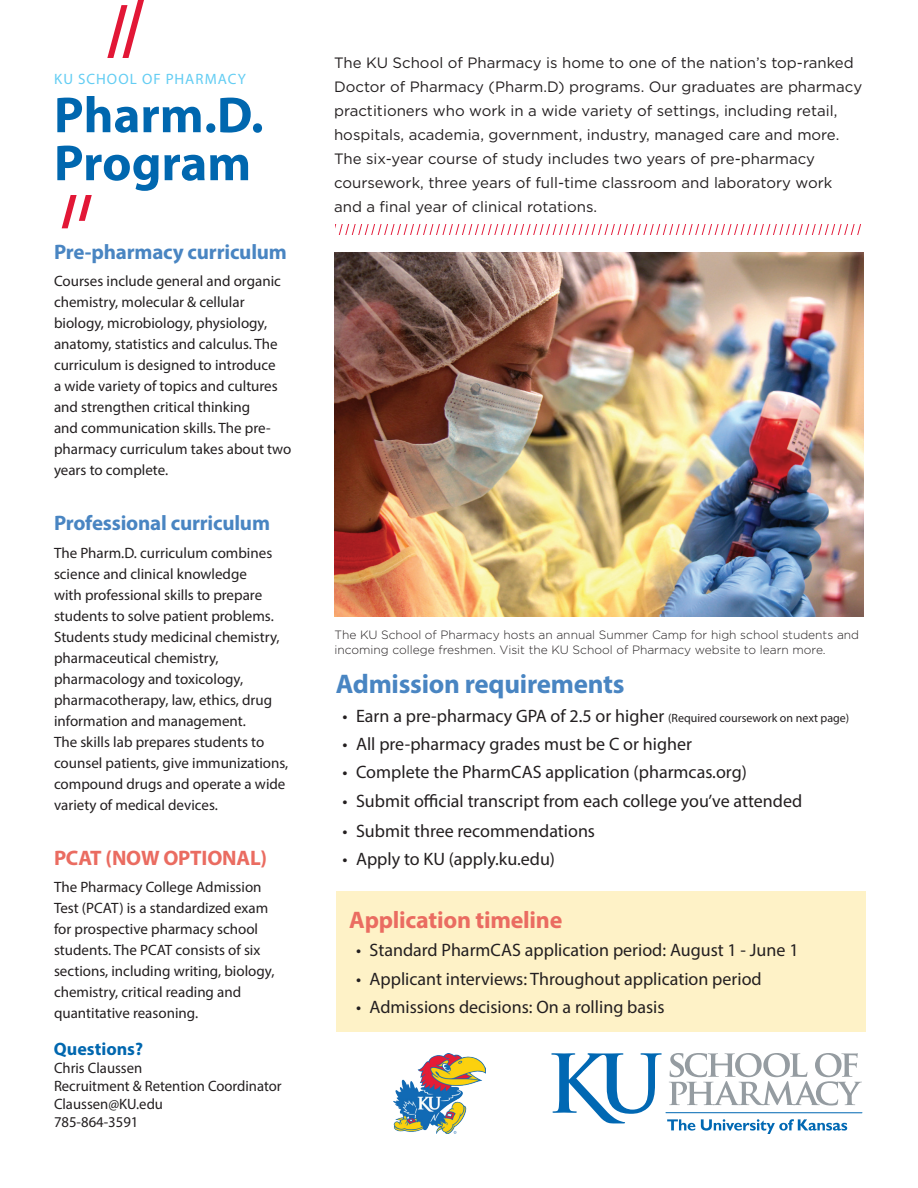
<style>
.page{position:relative;width:918px;height:1188px;background:#fff}
.page>*{position:absolute;margin:0;border:0;box-sizing:border-box;transform-origin:0 0}
.t1{font:700 51px/48px "Myriad Pro";color:#0067af}
.t2{font:700 27px "Myriad Pro";letter-spacing:-.01em;color:#4985c2}
.t3{font:700 24px "Myriad Pro";letter-spacing:-.01em;color:#ea6c61}
.t4{font:700 21px "Myriad Pro";letter-spacing:-.01em;color:#4985c2}
.t5{font:700 21px "Myriad Pro";letter-spacing:-.01em;color:#ea6c61}
.t6{font:18px "Myriad Pro";color:#231f20}
.t7{font:700 18px "Myriad Pro";color:#0067af}
.t8{font:15px/21px "Myriad Pro";color:#231f20}
.t9{font:15px/24px "Gotham";color:#231f20}
.t10{font:15px "Myriad Pro";letter-spacing:.07em;color:#63cdf3}
.t11{font:300 12px/14.4px "Gotham";color:#231f20}
.s1{font-size:12px}
</style>
<div class="page">
<svg style="left:61px;top:0;width:83px;height:229px"></svg>
<svg style="left:338px;top:225px;width:523px;height:10px"></svg>
<img style="left:335px;top:253px;width:529px;height:363px">
<svg style="left:551px;top:1053px;width:311px;height:81px"></svg>
<img style="left:394px;top:1053px;width:92px;height:81px">
<div style="left:336px;top:891px;width:530px;height:141px;background:#fef2c7"></div>
<div style="left:54px;top:58px;width:240px;height:137px;background:#fff"></div>
<p class="t10" style="left:54px;top:70px;width:193px">KU SCHOOL OF PHARMACY</p>
<h1 class="t1" style="left:54px;top:89px;width:211px">Pharm.D.<br>Program</h1>
<h3 class="t4" style="left:54px;top:238px;width:234px">Pre-pharmacy curriculum</h3>
<p class="t8" style="left:54px;top:271px;width:239px">Courses include general and organic chemistry, molecular &amp; cellular biology, microbiology, physiology, anatomy, statistics and calculus. The curriculum is designed to introduce<br>a wide variety of topics and cultures and strengthen critical thinking<br>and communication skills. The pre&shy;pharmacy curriculum takes about two years to complete.</p>
<h3 class="t4" style="left:54px;top:509px;width:218px">Professional curriculum</h3>
<p class="t8" style="left:54px;top:542px;width:236px">The Pharm.D. curriculum combines science and clinical knowledge<br>with professional skills to prepare students to solve patient problems.<br>Students study medicinal chemistry, pharmaceutical chemistry, pharmacology and toxicology, pharmacotherapy, law, ethics, drug information and management.<br>The skills lab prepares students to counsel patients, give immunizations, compound drugs and operate a wide variety of medical devices.</p>
<h3 class="t5" style="left:54px;top:844px;width:215px">PCAT (NOW OPTIONAL)</h3>
<p class="t8" style="left:54px;top:877px;width:222px">The Pharmacy College Admission Test (PCAT) is a standardized exam for prospective pharmacy school students. The PCAT consists of six sections, including writing, biology, chemistry, critical reading and quantitative reasoning.</p>
<p class="t7" style="left:54px;top:1037px;width:91px">Questions?</p>
<p class="t8" style="left:54px;top:1058px;width:229px;line-height:18px">Chris Claussen<br>Recruitment &amp; Retention Coordinator<br>Claussen@KU.edu<br>785-864-3591</p>
<p class="t9" style="left:334px;top:50px;width:530px">The KU School of Pharmacy is home to one of the nation’s top-ranked Doctor of Pharmacy (Pharm.D) programs. Our graduates are pharmacy practitioners who work in a wide variety of settings, including retail, hospitals, academia, government, industry, managed care and more.<br>The six-year course of study includes two years of pre-pharmacy coursework, three years of full-time classroom and laboratory work and a final year of clinical rotations.</p>
<p class="t11" style="left:335px;top:627px;width:526px">The KU School of Pharmacy hosts an annual Summer Camp for high school students and incoming college freshmen. Visit the KU School of Pharmacy website to learn more.</p>
<h2 class="t2" style="left:336px;top:667px;width:290px">Admission requirements</h2>
<p class="t6" style="left:343px;top:705px;width:508px">• Earn a pre-pharmacy GPA of 2.5 or higher <span class="s1">(Required coursework on next page)</span></p>
<p class="t6" style="left:343px;top:733px;width:351px">• All pre-pharmacy grades must be C or higher</p>
<p class="t6" style="left:343px;top:761px;width:406px">• Complete the PharmCAS application (pharmcas.org)</p>
<p class="t6" style="left:343px;top:790px;width:461px">• Submit official transcript from each college you’ve attended</p>
<p class="t6" style="left:343px;top:820px;width:254px">• Submit three recommendations</p>
<p class="t6" style="left:343px;top:848px;width:214px">• Apply to KU (apply.ku.edu)</p>
<h3 class="t3" style="left:349px;top:904px;width:215px">Application timeline</h3>
<p class="t6" style="left:356px;top:939px;width:444px">• Standard PharmCAS application period: August 1 - June 1</p>
<p class="t6" style="left:356px;top:968px;width:407px">• Applicant interviews: Throughout application period</p>
<p class="t6" style="left:356px;top:996px;width:310px">• Admissions decisions: On a rolling basis</p>
</div>
